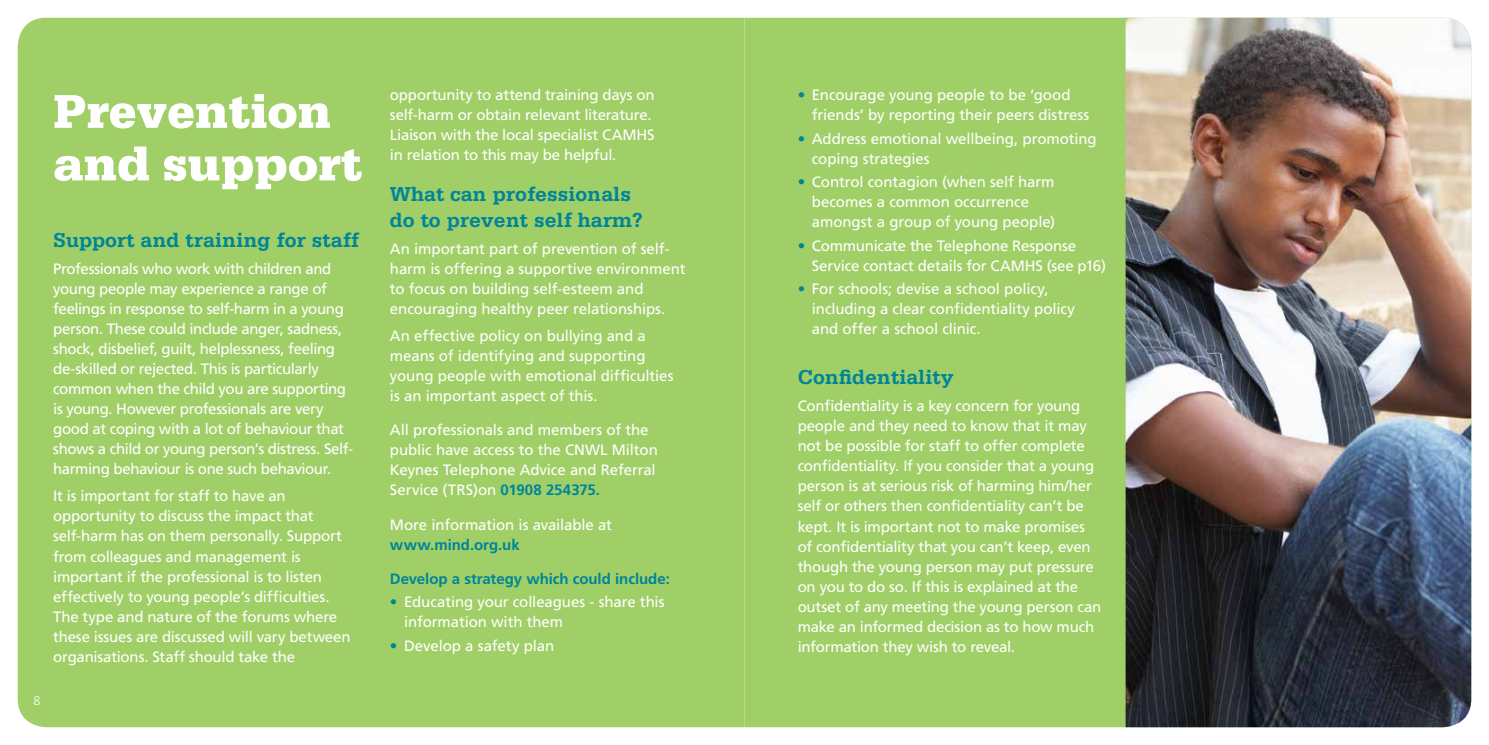
<style>
.page{position:relative;width:1489px;height:745px;background:#fff}
.page>*{position:absolute;margin:0;border:0;box-sizing:border-box;transform-origin:0 0}
.t1{font:900 50px/52.5px "Serifa";color:#fff}
.t2{font:700 21.25px/26.2px "Serifa";color:#008499}
.t3{font:15px/20px "Frutiger";letter-spacing:-.015em;color:#fff}
.t4{font:700 15px "Frutiger";letter-spacing:-.005em;color:#008499}
.t5{font:300 12.5px "Frutiger";color:#fff}
.s1{font-weight:700;color:#008499}
.s2{color:#008499}
</style>
<div class="page">
<div style="left:744px;top:18px;width:381px;height:708px;background:#a0cf67"></div>
<img style="left:1125px;top:18px;width:345px;height:708px">
<div style="left:18px;top:18px;width:726px;height:708px;background:#a0cf67"></div>
<h1 class="t1" style="left:53px;top:84px;width:311px">Prevention and support</h1>
<p class="t5" style="left:34px;top:693px;width:8px">8</p>
<h2 class="t2" style="left:53px;top:226px;width:307px">Support and training for staff</h2>
<p class="t3" style="left:53px;top:258px;width:301px">Professionals who work with children and young people may experience a range of feelings in response to self-harm in a young person. These could include anger, sadness, shock, disbelief, guilt, helplessness, feeling de-skilled or rejected. This is particularly common when the child you are supporting is young. However professionals are very good at coping with a lot of behaviour that shows a child or young person’s distress. Self&shy;harming behaviour is one such behaviour.</p>
<p class="t3" style="left:53px;top:485px;width:299px">It is important for staff to have an opportunity to discuss the impact that self-harm has on them personally. Support from colleagues and management is important if the professional is to listen effectively to young people’s difficulties.<br>The type and nature of the forums where these issues are discussed will vary between organisations. Staff should take the</p>
<p class="t3" style="left:390px;top:84px;width:266px">opportunity to attend training days on self-harm or obtain relevant literature.<br>Liaison with the local specialist CAMHS in relation to this may be helpful.</p>
<h2 class="t2" style="left:390px;top:180px;width:254px">What can professionals do to prevent self harm?</h2>
<p class="t3" style="left:390px;top:238px;width:297px">An important part of prevention of self&shy;harm is offering a supportive environment to focus on building self-esteem and encouraging healthy peer relationships.</p>
<p class="t3" style="left:390px;top:325px;width:285px">An effective policy on bullying and a means of identifying and supporting young people with emotional difficulties is an important aspect of this.</p>
<p class="t3" style="left:390px;top:419px;width:269px">All professionals and members of the public have access to the CNWL Milton Keynes Telephone Advice and Referral Service (TRS)on <span class="s1">01908 254375.</span></p>
<p class="t3" style="left:390px;top:514px;width:224px">More information is available at</p>
<p class="t4" style="left:390px;top:535px;width:131px">www.mind.org.uk</p>
<p class="t4" style="left:390px;top:569px;width:281px">Develop a strategy which could include:</p>
<p class="t3" style="left:404px;top:591px;width:262px;text-indent:-14px"><span class="s2">•</span> Educating your colleagues - share this information with them</p>
<p class="t3" style="left:390px;top:635px;width:166px"><span class="s2">•</span> Develop a safety plan</p>
<p class="t3" style="left:811px;top:84px;width:279px;text-indent:-14px"><span class="s2">•</span> Encourage young people to be ‘good friends’ by reporting their peers distress</p>
<p class="t3" style="left:811px;top:128px;width:286px;text-indent:-14px"><span class="s2">•</span> Address emotional wellbeing, promoting coping strategies</p>
<p class="t3" style="left:811px;top:172px;width:245px;text-indent:-14px"><span class="s2">•</span> Control contagion (when self harm becomes a common occurrence amongst a group of young people)</p>
<p class="t3" style="left:811px;top:235px;width:296px;text-indent:-14px"><span class="s2">•</span> Communicate the Telephone Response<br>Service contact details for CAMHS (see p16)</p>
<p class="t3" style="left:811px;top:279px;width:264px;text-indent:-14px"><span class="s2">•</span> For schools; devise a school policy, including a clear confidentiality policy and offer a school clinic.</p>
<h2 class="t2" style="left:797px;top:363px;width:157px">Confidentiality</h2>
<p class="t3" style="left:797px;top:396px;width:305px">Confidentiality is a key concern for young people and they need to know that it may not be possible for staff to offer complete confidentiality. If you consider that a young person is at serious risk of harming him/her self or others then confidentiality can’t be kept. It is important not to make promises of confidentiality that you can’t keep, even though the young person may put pressure on you to do so. If this is explained at the outset of any meeting the young person can make an informed decision as to how much information they wish to reveal.</p>
</div>
